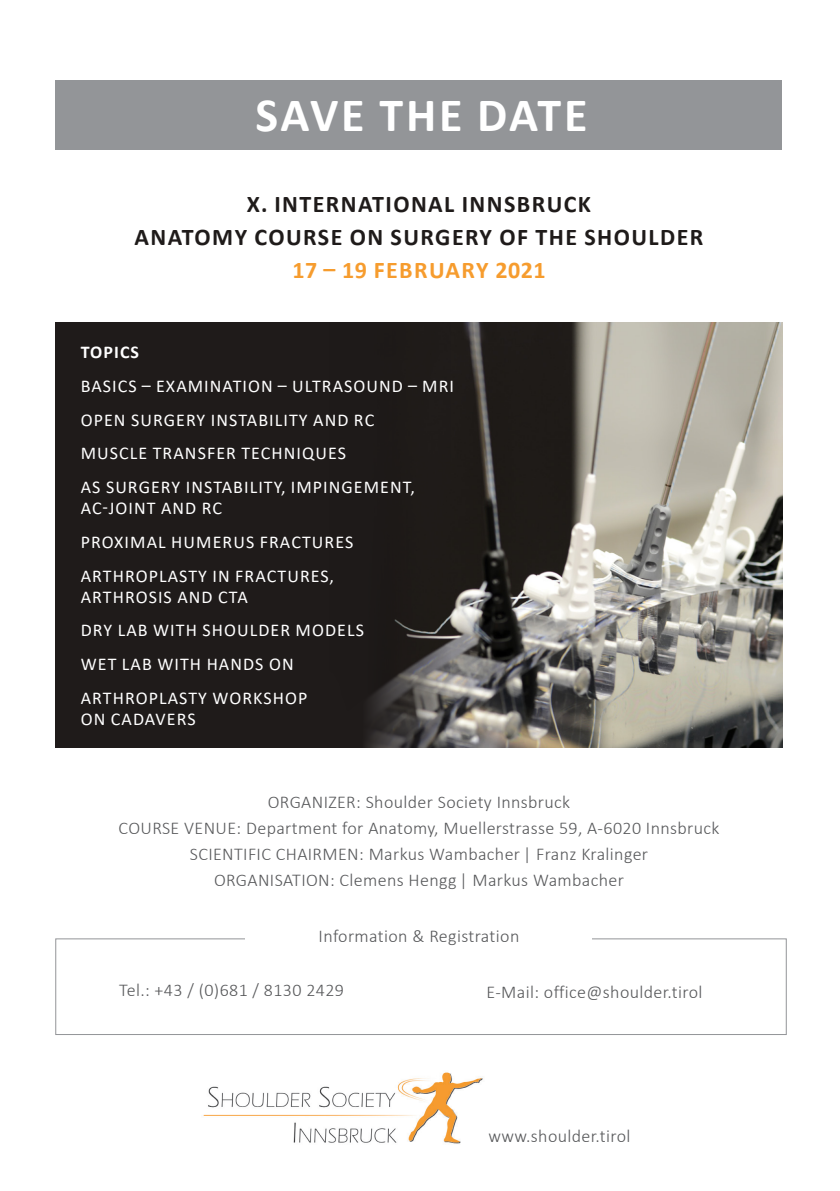
<style>
.page{position:relative;width:840px;height:1191px;background:#fff}
.page>*{position:absolute;margin:0;border:0;box-sizing:border-box;transform-origin:0 0}
.t1{font:700 48px "Calibri";letter-spacing:.055em;color:#fff}
.t2{font:700 24px "Calibri";letter-spacing:.06em;color:#1f1b1a}
.t3{font:700 24px "Calibri";letter-spacing:.035em;color:#f69c2e}
.t4{font:300 18px "Calibri";letter-spacing:.02em;color:#57585a}
.t5{font:18px/21px "Calibri";letter-spacing:.06em;color:#fff}
.t6{font:700 18px "Calibri";letter-spacing:.06em;color:#fff}
</style>
<div class="page">
<div style="left:55px;top:938px;width:731px;height:97px;border:1px solid #939598"></div>
<img style="left:203px;top:1072px;width:280px;height:72px">
<div style="left:56px;top:80px;width:725px;height:70px;background:#939598"></div>
<div style="left:56px;top:322px;width:725px;height:425px;background:#1f1b1a"></div>
<img style="left:366px;top:322px;width:415px;height:425px">
<div style="left:246px;top:928px;width:345px;height:22px;background:#fff"></div>
<p class="t1" style="left:255px;top:81px;width:333px">SAVE THE DATE</p>
<p class="t2" style="left:247px;top:187px;width:345px">X. INTERNATIONAL INNSBRUCK</p>
<p class="t2" style="left:134px;top:220px;width:570px">ANATOMY COURSE ON SURGERY OF THE SHOULDER</p>
<p class="t3" style="left:292px;top:253px;width:254px">17 – 19 FEBRUARY 2021</p>
<p class="t6" style="left:81px;top:339px;width:60px">TOPICS</p>
<p class="t5" style="left:81px;top:375px;width:374px">BASICS – EXAMINATION – ULTRASOUND – MRI</p>
<p class="t5" style="left:81px;top:408px;width:295px">OPEN SURGERY INSTABILITY AND RC</p>
<p class="t5" style="left:81px;top:442px;width:266px">MUSCLE TRANSFER TECHNIQUES</p>
<p class="t5" style="left:81px;top:476px;width:335px">AS SURGERY INSTABILITY, IMPINGEMENT,<br>AC-JOINT AND RC</p>
<p class="t5" style="left:81px;top:531px;width:274px">PROXIMAL HUMERUS FRACTURES</p>
<p class="t5" style="left:81px;top:565px;width:255px">ARTHROPLASTY IN FRACTURES,<br>ARTHROSIS AND CTA</p>
<p class="t5" style="left:81px;top:619px;width:284px">DRY LAB WITH SHOULDER MODELS</p>
<p class="t5" style="left:81px;top:653px;width:214px">WET LAB WITH HANDS ON</p>
<p class="t5" style="left:81px;top:687px;width:228px">ARTHROPLASTY WORKSHOP<br>ON CADAVERS</p>
<p class="t4" style="left:267px;top:790px;width:304px">ORGANIZER: Shoulder Society Innsbruck</p>
<p class="t4" style="left:118px;top:816px;width:602px">COURSE VENUE: Department for Anatomy, Muellerstrasse 59, A-6020 Innsbruck</p>
<p class="t4" style="left:190px;top:842px;width:459px">SCIENTIFIC CHAIRMEN: Markus Wambacher | Franz Kralinger</p>
<p class="t4" style="left:214px;top:868px;width:411px">ORGANISATION: Clemens Hengg | Markus Wambacher</p>
<p class="t4" style="left:318px;top:924px;width:202px">Information &amp; Registration</p>
<p class="t4" style="left:119px;top:979px;width:226px">Tel.: +43 / (0)681 / 8130 2429</p>
<p class="t4" style="left:486px;top:980px;width:217px">E-Mail: office@shoulder.tirol</p>
<p class="t4" style="left:488px;top:1125px;width:143px">www.shoulder.tirol</p>
</div>
